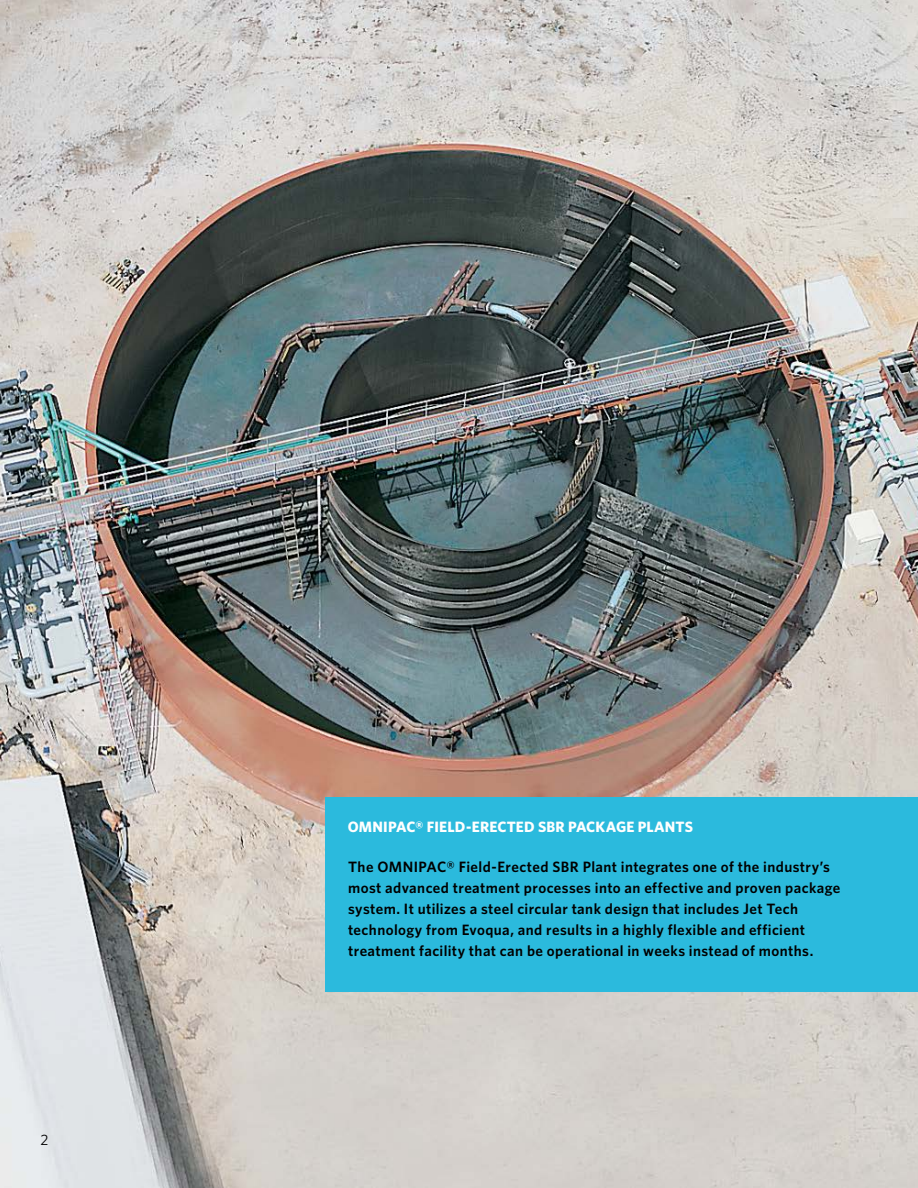
<style>
.page{position:relative;width:918px;height:1188px;background:#fff}
.page>*{position:absolute;margin:0;border:0;box-sizing:border-box;transform-origin:0 0}
.t1{font:600 15px/21px "Whitney";letter-spacing:.025em;color:#000}
.t2{font:700 15px "Whitney";letter-spacing:.01em;color:#fff}
.t3{font:15px "Whitney";color:#000}
</style>
<div class="page">
<img style="left:0;top:0;width:918px;height:1188px">
<div style="left:325px;top:798px;width:593px;height:194px;background:#2bbadd"></div>
<p class="t3" style="left:40px;top:1130px;width:10px">2</p>
<p class="t2" style="left:348px;top:816px;width:347px">OMNIPAC® FIELD-ERECTED SBR PACKAGE PLANTS</p>
<p class="t1" style="left:348px;top:856px;width:494px">The OMNIPAC® Field-Erected SBR Plant integrates one of the industry’s most advanced treatment processes into an effective and proven package system. It utilizes a steel circular tank design that includes Jet Tech technology from Evoqua, and results in a highly flexible and efficient treatment facility that can be operational in weeks instead of months.</p>
</div>
